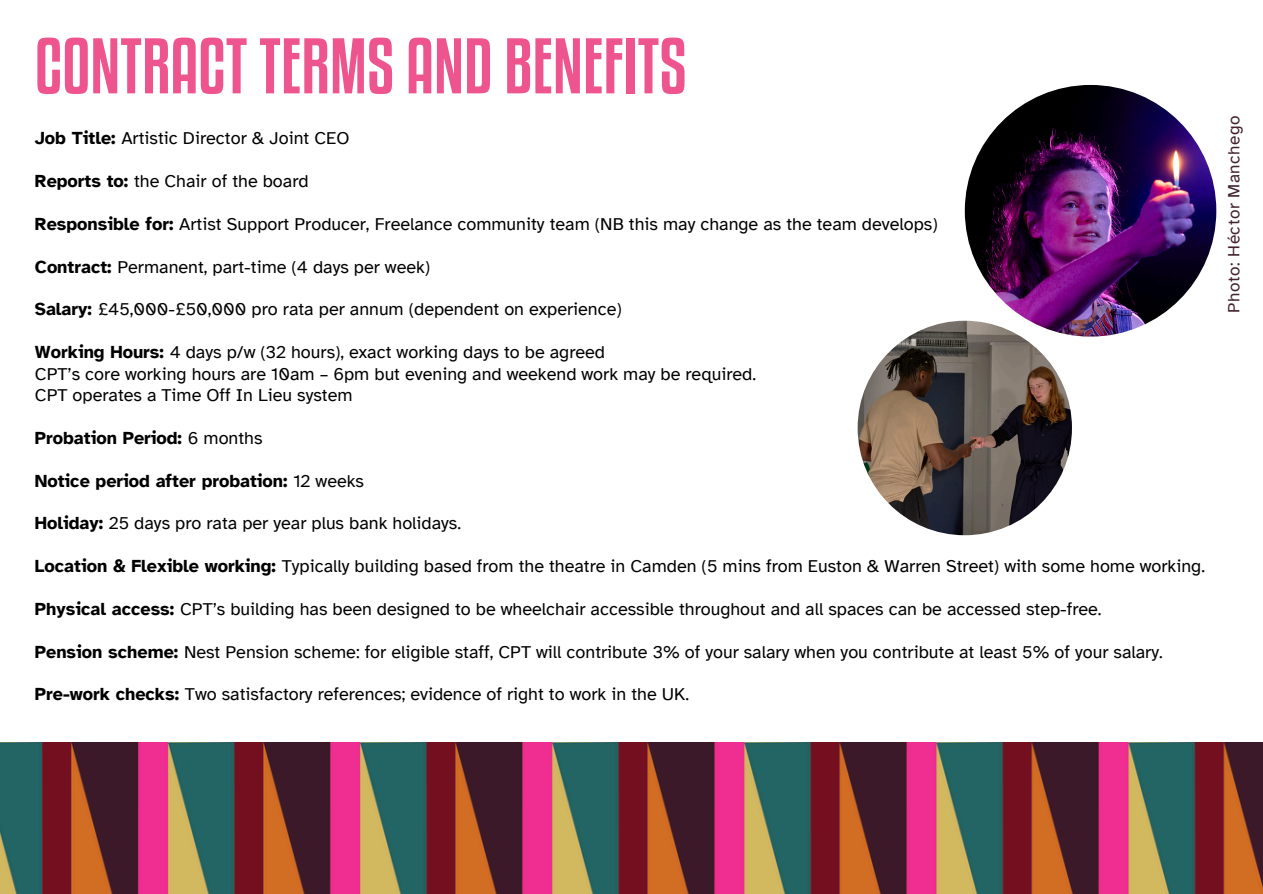
<style>
.page{position:relative;width:1263px;height:894px;background:#fff}
.page>*{position:absolute;margin:0;border:0;box-sizing:border-box;transform-origin:0 0}
.t1{font:69.75px "Kenyan Coffee Rg";color:#ee558e}
.t2{font:18px "Atkinson Hyperlegible";color:#000}
.t3{font:700 18px "Atkinson Hyperlegible";color:#000}
.t4{font:17.1px "Atkinson Hyperlegible";letter-spacing:.03em;color:#43212f}
.s1{font-weight:700}
.s2{font-weight:400}
</style>
<div class="page">
<img style="left:0;top:742px;width:1263px;height:151px">
<img style="left:965px;top:85px;width:251px;height:251px;border-radius:50%">
<img style="left:858px;top:320px;width:214px;height:215px;border-radius:50%">
<p class="t1" style="left:35px;top:24px;width:653px">CONTRACT TERMS AND BENEFITS</p>
<p class="t2" style="left:35px;top:127px;width:316px"><span class="s1">Job Title:</span> Artistic Director &amp; Joint CEO</p>
<p class="t2" style="left:35px;top:170px;width:275px"><span class="s1">Reports to:</span> the Chair of the board</p>
<p class="t2" style="left:35px;top:213px;width:904px"><span class="s1">Responsible for:</span> Artist Support Producer, Freelance community team (NB this may change as the team develops)</p>
<p class="t2" style="left:35px;top:255px;width:397px"><span class="s1">Contract:</span> Permanent, part-time (4 days per week)</p>
<p class="t2" style="left:35px;top:298px;width:588px"><span class="s1">Salary:</span> £45,000-£50,000 pro rata per annum (dependent on experience)</p>
<p class="t2" style="left:35px;top:341px;width:572px"><span class="s1">Working Hours:</span> 4 days p/w (32 hours), exact working days to be agreed</p>
<p class="t2" style="left:35px;top:362px;width:723px">CPT’s core working hours are 10am – 6pm but evening and weekend work may be required.</p>
<p class="t2" style="left:35px;top:384px;width:319px">CPT operates a Time Off In Lieu system</p>
<p class="t3" style="left:35px;top:426px;width:229px">Probation Period: <span class="s2">6 months</span></p>
<p class="t3" style="left:35px;top:469px;width:331px">Notice period after probation: <span class="s2">12 weeks</span></p>
<p class="t2" style="left:35px;top:512px;width:428px"><span class="s1">Holiday:</span> 25 days pro rata per year plus bank holidays.</p>
<p class="t2" style="left:35px;top:555px;width:1172px"><span class="s1">Location &amp; Flexible working:</span> Typically building based from the theatre in Camden (5 mins from Euston &amp; Warren Street) with some home working.</p>
<p class="t2" style="left:35px;top:597px;width:1068px"><span class="s1">Physical access:</span> CPT’s building has been designed to be wheelchair accessible throughout and all spaces can be accessed step-free.</p>
<p class="t2" style="left:35px;top:640px;width:1129px"><span class="s1">Pension scheme:</span> Nest Pension scheme: for eligible staff, CPT will contribute 3% of your salary when you contribute at least 5% of your salary.</p>
<p class="t2" style="left:35px;top:683px;width:656px"><span class="s1">Pre-work checks:</span> Two satisfactory references; evidence of right to work in the UK.</p>
<p class="t4" style="left:1223px;top:312px;width:199px;rotate:-90deg">Photo: Héctor Manchego</p>
</div>
